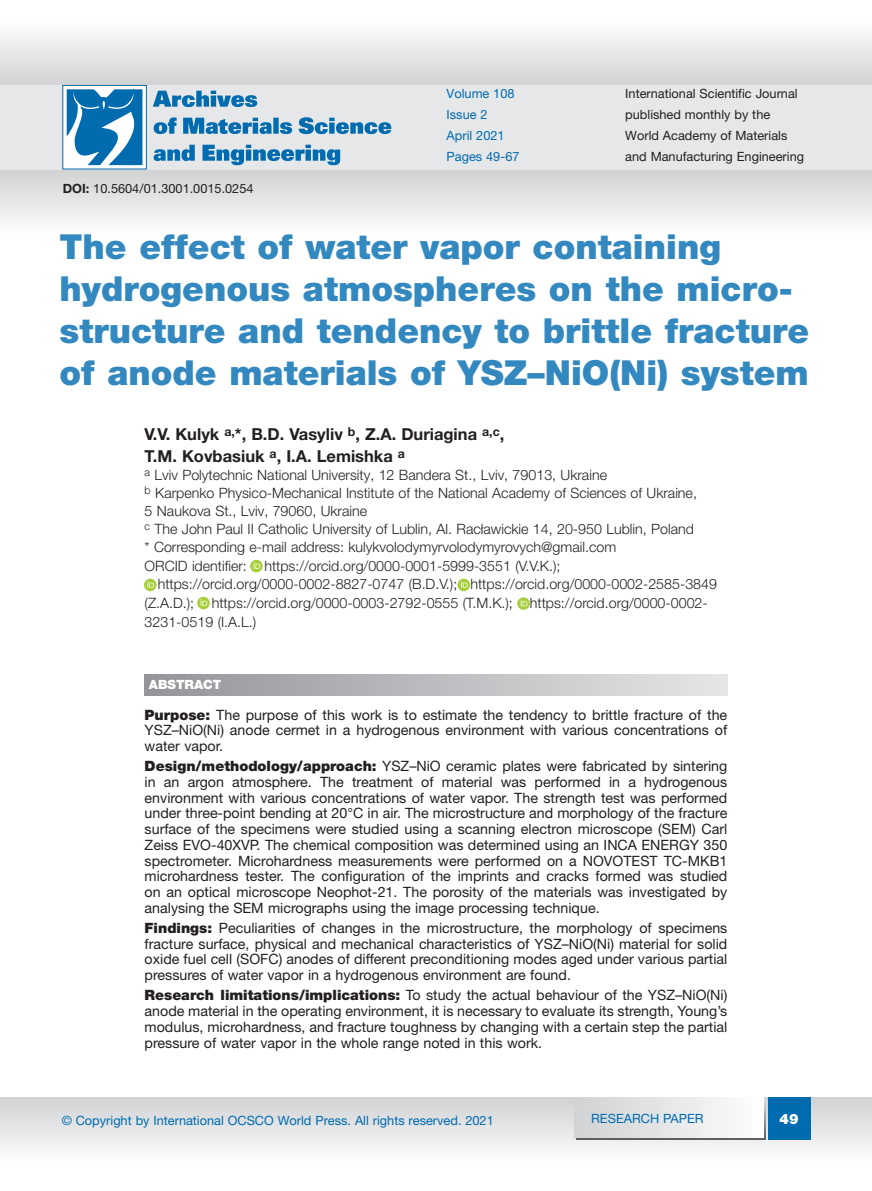
<style>
.page{position:relative;width:872px;height:1191px;background:#fff}
.page>*{position:absolute;margin:0;border:0;box-sizing:border-box;transform-origin:0 0}
.tytuł_artykułu{font:900 34.5px/42px "Helvetica Neue LT Pro";color:#3389bf}
.autorzy{font:700 16.5px/21.6px "Helvetica Neue LT Pro";color:#231f20}
.tekst_abstraktu{font:14.25px/15.8px "Helvetica Neue LT Pro";color:#231f20;text-align:justify}
.uczelnia{font:300 14.25px/18px "Helvetica Neue LT Pro";color:#231f20}
.t1{font:900 14.25px "Helvetica Neue LT Pro";color:#fff}
.t2{font:12.75px/21px "Helvetica Neue LT Pro";color:#231f20}
.t3{font:12.75px/21px "Helvetica Neue LT Pro";color:#006baf}
.t4{font:900 12.75px "Helvetica Neue LT Pro";color:#fff}
.s1{font-weight:700}
.s2{font-weight:900}
</style>
<div class="page">
<svg style="left:0;top:35px;width:872px;height:50px"></svg>
<svg style="left:0;top:1097px;width:872px;height:52px"></svg>
<div style="left:767px;top:1097px;width:43px;height:43px;background:#006baf"></div>
<div style="left:0;top:85px;width:872px;height:85px;background:#e6e7e9"></div>
<svg style="left:0;top:170px;width:872px;height:51px"></svg>
<svg style="left:154px;top:145px;width:186px;height:20px"></svg>
<svg style="left:154px;top:117px;width:237px;height:17px"></svg>
<svg style="left:153px;top:91px;width:104px;height:16px"></svg>
<div style="left:62px;top:85px;width:85px;height:84px;background:#fff;border:1px solid #006baf"></div>
<svg style="left:66px;top:89px;width:77px;height:77px"></svg>
<div style="left:576px;top:1099px;width:189px;height:41px;background:linear-gradient(to right,#d0d2d4,#fefeff)"></div>
<svg style="left:574px;top:1097px;width:189px;height:40px"></svg>
<svg style="left:517px;top:597px;width:13px;height:13px"></svg>
<svg style="left:520px;top:599px;width:7px;height:7px"></svg>
<div style="left:145px;top:674px;width:582px;height:21px;background:linear-gradient(to right,#939498,#e5e6e7)"></div>
<svg style="left:250px;top:560px;width:13px;height:12px"></svg>
<svg style="left:253px;top:562px;width:7px;height:7px"></svg>
<svg style="left:144px;top:578px;width:12px;height:13px"></svg>
<svg style="left:147px;top:581px;width:7px;height:7px"></svg>
<svg style="left:457px;top:578px;width:13px;height:13px"></svg>
<svg style="left:461px;top:581px;width:6px;height:7px"></svg>
<svg style="left:197px;top:597px;width:13px;height:12px"></svg>
<svg style="left:200px;top:599px;width:7px;height:7px"></svg>
<p class="t2" style="left:63px;top:177px;width:192px"><span class="s1">DOI:</span> 10.5604/01.3001.0015.0254</p>
<p class="t3" style="left:446px;top:83px;width:74px">Volume 108<br>Issue 2<br>April 2021<br>Pages 49-67</p>
<p class="t2" style="left:625px;top:83px;width:180px">International Scientific Journal published monthly by the<br>World Academy of Materials and Manufacturing Engineering</p>
<p class="tytuł_artykułu" style="left:60px;top:225px;width:751px">The effect of water vapor containing hydrogenous atmospheres on the micro&shy;structure and tendency to brittle fracture of anode materials of YSZ–NiO(Ni) system</p>
<p class="autorzy" style="left:145px;top:423px;width:361px">V.V. Kulyk <sup>a,</sup>*, B.D. Vasyliv <sup>b</sup>, Z.A. Duriagina <sup>a,c</sup>,<br>T.M. Kovbasiuk <sup>a</sup>, I.A. Lemishka <sup>a</sup></p>
<p class="uczelnia" style="left:145px;top:465px;width:464px"><sup>a</sup> Lviv Polytechnic National University, 12 Bandera St., Lviv, 79013, Ukraine</p>
<p class="uczelnia" style="left:145px;top:483px;width:554px"><sup>b</sup> Karpenko Physico-Mechanical Institute of the National Academy of Sciences of Ukraine,<br>5 Naukova St., Lviv, 79060, Ukraine</p>
<p class="uczelnia" style="left:145px;top:519px;width:551px"><sup>c</sup> The John Paul II Catholic University of Lublin, Al. Racławickie 14, 20-950 Lublin, Poland</p>
<p class="uczelnia" style="left:145px;top:537px;width:473px">* Corresponding e-mail address: kulykvolodymyrvolodymyrovych@gmail.com</p>
<p class="uczelnia" style="left:145px;top:556px;width:417px">ORCID identifier: https://orcid.org/0000-0001-5999-3551 (V.V.K.);</p>
<p class="uczelnia" style="left:158px;top:575px;width:561px">https://orcid.org/0000-0002-8827-0747 (B.D.V.); https://orcid.org/0000-0002-2585-3849</p>
<p class="uczelnia" style="left:145px;top:594px;width:564px">(Z.A.D.); https://orcid.org/0000-0003-2792-0555 (T.M.K.); https://orcid.org/0000-0002-</p>
<p class="uczelnia" style="left:145px;top:612px;width:113px">3231-0519 (I.A.L.)</p>
<p class="t4" style="left:149px;top:677px;width:74px">ABSTRACT</p>
<p class="tekst_abstraktu" style="left:145px;top:706px;width:584px"><span class="s2">Purpose:</span> The purpose of this work is to estimate the tendency to brittle fracture of the YSZ–NiO(Ni) anode cermet in a hydrogenous environment with various concentrations of water vapor.</p>
<p class="tekst_abstraktu" style="left:145px;top:758px;width:584px"><span class="s2">Design/methodology/approach:</span> YSZ–NiO ceramic plates were fabricated by sintering in an argon atmosphere. The treatment of material was performed in a hydrogenous environment with various concentrations of water vapor. The strength test was performed under three-point bending at 20°C in air. The microstructure and morphology of the fracture surface of the specimens were studied using a scanning electron microscope (SEM) Carl Zeiss EVO-40XVP. The chemical composition was determined using an INCA ENERGY 350 spectrometer. Microhardness measurements were performed on a NOVOTEST TC-MKB1 microhardness tester. The configuration of the imprints and cracks formed was studied on an optical microscope Neophot-21. The porosity of the materials was investigated by analysing the SEM micrographs using the image processing technique.</p>
<p class="tekst_abstraktu" style="left:145px;top:919px;width:584px"><span class="s2">Findings:</span> Peculiarities of changes in the microstructure, the morphology of specimens fracture surface, physical and mechanical characteristics of YSZ–NiO(Ni) material for solid oxide fuel cell (SOFC) anodes of different preconditioning modes aged under various partial pressures of water vapor in a hydrogenous environment are found.</p>
<p class="tekst_abstraktu" style="left:145px;top:987px;width:584px"><span class="s2">Research limitations/implications:</span> To study the actual behaviour of the YSZ–NiO(Ni) anode material in the operating environment, it is necessary to evaluate its strength, Young’s modulus, microhardness, and fracture toughness by changing with a certain step the partial pressure of water vapor in the whole range noted in this work.</p>
<p class="t3" style="left:62px;top:1109px;width:433px">© Copyright by International OCSCO World Press. All rights reserved. 2021</p>
<p class="t3" style="left:591px;top:1107px;width:114px">RESEARCH PAPER</p>
<p class="t1" style="left:779px;top:1110px;width:21px">49</p>
</div>
